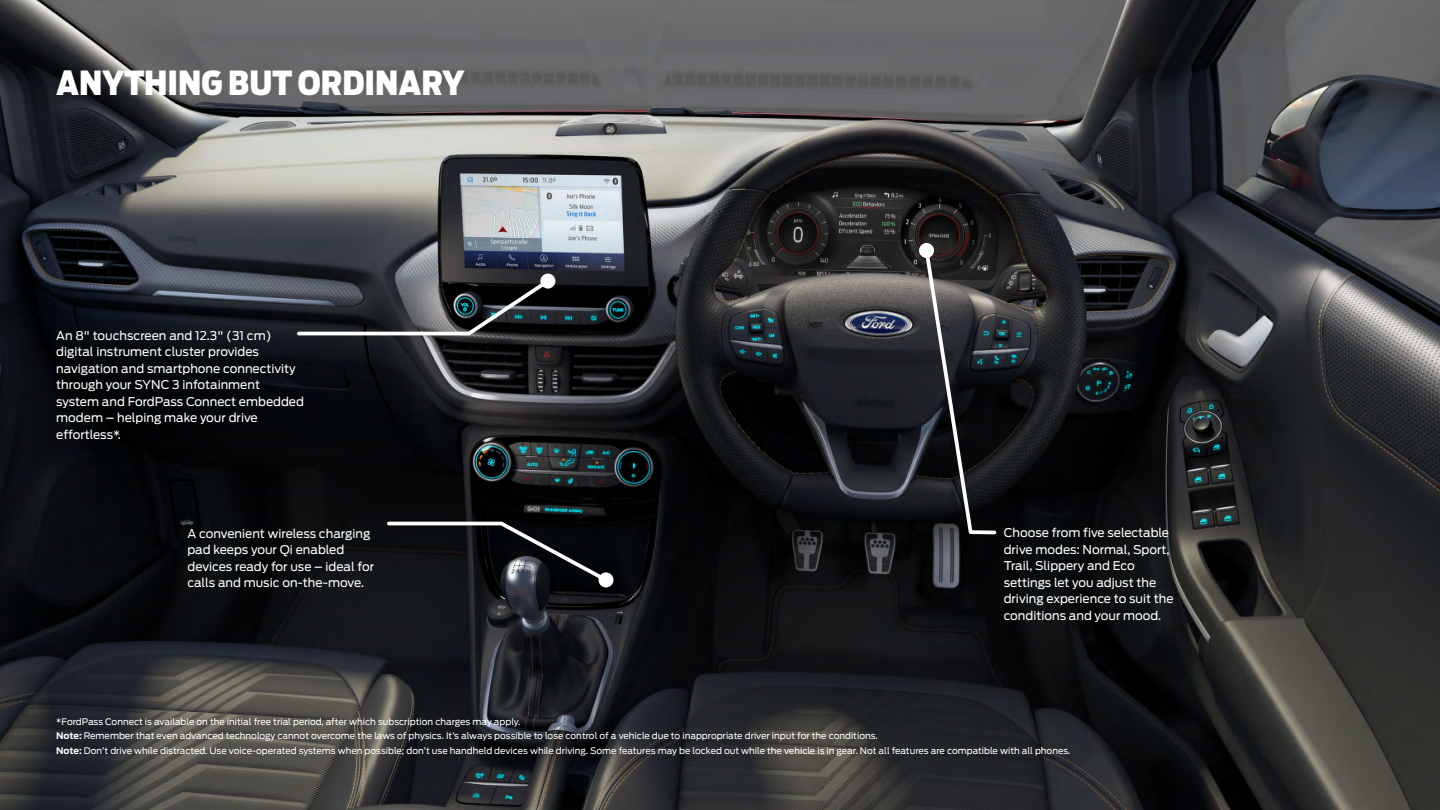
<style>
.page{position:relative;width:1440px;height:810px;background:#fff}
.page>*{position:absolute;margin:0;border:0;box-sizing:border-box;transform-origin:0 0}
.t1{font:900 33px "Ford Antenna Cond";color:#fff}
.t2{font:12px/16.5px "Ford Antenna";color:#fff}
.t3{font:9px/14.2px "Ford Antenna";color:#fff}
.s1{font-weight:700}
</style>
<div class="page">
<img style="left:0;top:0;width:1440px;height:810px">
<svg style="left:922px;top:246px;width:76px;height:290px;background:#2d2e31"></svg>
<div style="left:919px;top:243px;width:15px;height:15px;background:#fff;border-radius:50%"></div>
<svg style="left:385px;top:520px;width:226px;height:65px;background:#1e2024"></svg>
<div style="left:598px;top:572px;width:16px;height:15px;background:#fff;border-radius:50%"></div>
<svg style="left:295px;top:276px;width:258px;height:61px;background:#3d4045"></svg>
<div style="left:540px;top:274px;width:15px;height:15px;background:#fff;border-radius:50%"></div>
<h1 class="t1" style="left:56px;top:53px;width:410px">ANYTHING BUT ORDINARY</h1>
<h2 class="t2" style="left:56px;top:326px;width:249px">An 8" touchscreen and 12.3" (31 cm) digital instrument cluster provides navigation and smartphone connectivity through your SYNC 3 infotainment system and FordPass Connect embedded modem – helping make your drive effortless*.</h2>
<h2 class="t2" style="left:187px;top:524px;width:188px">A convenient wireless charging pad keeps your Qi enabled devices ready for use – ideal for calls and music on-the-move.</h2>
<h2 class="t2" style="left:1004px;top:523px;width:172px">Choose from five selectable drive modes: Normal, Sport,<br>Trail, Slippery and Eco settings let you adjust the driving experience to suit the conditions and your mood.</h2>
<p class="t3" style="left:56px;top:714px;width:1016px">*FordPass Connect is available on the initial free trial period, after which subscription charges may apply.<br><span class="s1">Note:</span> Remember that even advanced technology cannot overcome the laws of physics. It’s always possible to lose control of a vehicle due to inappropriate driver input for the conditions.<br><span class="s1">Note:</span> Don’t drive while distracted. Use voice-operated systems when possible; don’t use handheld devices while driving. Some features may be locked out while the vehicle is in gear. Not all features are compatible with all phones.</p>
</div>
